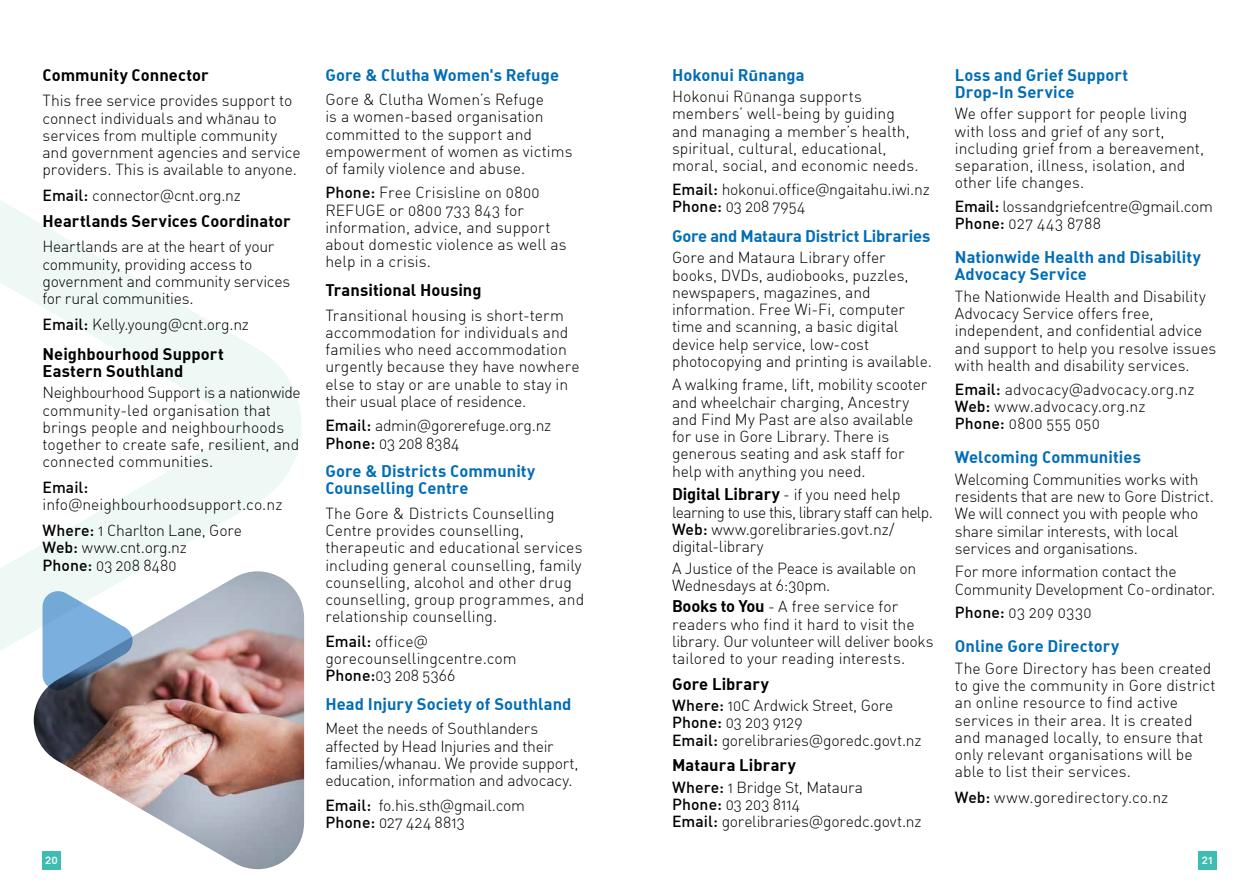
<style>
.page{position:relative;width:1259px;height:893px;background:#fff}
.page>*{position:absolute;margin:0;border:0;box-sizing:border-box;transform-origin:0 0}
.t1{font:16.5px/17.2px "DIN Bold Alternate";letter-spacing:.005em;color:#006db7}
.t2{font:16.5px/17.1px "DIN Bold Alternate";letter-spacing:.005em;color:#000}
.t3{font:16.5px "DIN Bold Alternate";letter-spacing:-.015em;color:#006db7}
.t4{font:15.75px/17.2px "DIN Light Alternate";color:#000}
.t5{font:15.75px/17.2px "DIN Light Alternate";letter-spacing:-.02em;color:#000}
.t6{font:15.75px "DIN Medium Alternate";letter-spacing:.005em;color:#000}
.t7{font:15.75px "DIN Light Alternate";letter-spacing:.03em;color:#000}
.t8{font:12px "DIN Medium Alternate";color:#fff}
.s1{font-family:"Open Sans";font-weight:300;font-size:14.25px}
.s2{font-family:"DIN Medium Alternate"}
.s3{font-family:"Open Sans";font-weight:300}
.s4{font-family:"DIN Light Alternate"}
.s5{font-family:"Open Sans";font-weight:700;font-size:15px}
.s6{font-family:"DIN Light Alternate";font-size:15.75px}
.s7{font-family:"DIN Bold Alternate";font-size:16.5px}
</style>
<div class="page">
<div style="left:1198px;top:851px;width:18px;height:18px;background:#3dbdaf"></div>
<svg style="left:0;top:200px;width:301px;height:451px"></svg>
<img style="left:34px;top:571px;width:270px;height:298px">
<svg style="left:43px;top:590px;width:90px;height:100px;background:#8ba9c6"></svg>
<p class="t2" style="left:43px;top:65px;width:168px">Community Connector</p>
<p class="t4" style="left:43px;top:92px;width:260px">This free service provides support to connect individuals and wh<span class="s1">ā</span>nau to services from multiple community and government agencies and service providers. This is available to anyone.</p>
<p class="t5" style="left:43px;top:187px;width:200px"><span class="s2">Email:</span> connector<span class="s3">@</span>cnt.org.nz</p>
<p class="t2" style="left:43px;top:211px;width:250px">Heartlands Services Coordinator</p>
<p class="t5" style="left:43px;top:238px;width:249px">Heartlands are at the heart of your community, providing access to government and community services for rural communities.</p>
<p class="t4" style="left:43px;top:315px;width:208px"><span class="s2">Email:</span> Kelly.young<span class="s3">@</span>cnt.org.nz</p>
<p class="t2" style="left:43px;top:345px;width:183px">Neighbourhood Support<br>Eastern Southland</p>
<p class="t4" style="left:43px;top:384px;width:260px">Neighbourhood Support is a nationwide community-led organisation that brings people and neighbourhoods together to create safe, resilient, and connected communities.</p>
<p class="t6" style="left:43px;top:477px;width:47px">Email:</p>
<p class="t4" style="left:43px;top:492px;width:241px;line-height:25.8px">info<span class="s3">@</span>neighbourhoodsupport.co.nz<br><span class="s2">Where:</span> 1 Charlton Lane, Gore</p>
<p class="t4" style="left:43px;top:539px;width:146px"><span class="s2">Web:</span> www.cnt.org.nz<br><span class="s2">Phone:</span> 03 208 8480</p>
<p class="t1" style="left:325px;top:65px;width:235px">Gore &amp; Clutha Women's Refuge</p>
<p class="t4" style="left:325px;top:91px;width:249px">Gore &amp; Clutha Women’s Refuge<br>is a women-based organisation committed to the support and empowerment of women as victims of family violence and abuse.</p>
<p class="t4" style="left:325px;top:184px;width:243px"><span class="s2">Phone:</span> Free Crisisline on 0800<br>REFUGE or 0800 733 843 for information, advice, and support about domestic violence as well as help in a crisis.</p>
<p class="t2" style="left:325px;top:281px;width:158px">Transitional Housing</p>
<p class="t4" style="left:325px;top:306px;width:256px">Transitional housing is short-term accommodation for individuals and families who need accommodation urgently because they have nowhere else to stay or are unable to stay in their usual place of residence.</p>
<p class="t4" style="left:325px;top:417px;width:227px"><span class="s2">Email:</span> admin<span class="s3">@</span>gorerefuge.org.nz<br><span class="s2">Phone:</span> 03 208 8384</p>
<p class="t1" style="left:325px;top:462px;width:212px">Gore &amp; Districts Community<br>Counselling Centre</p>
<p class="t4" style="left:325px;top:504px;width:260px">The Gore &amp; Districts Counselling Centre provides counselling, therapeutic and educational services including general counselling, family counselling, alcohol and other drug counselling, group programmes, and relationship counselling.</p>
<p class="t6" style="left:325px;top:631px;width:104px">Email: <span class="s4">office</span><span class="s3">@</span></p>
<p class="t4" style="left:325px;top:650px;width:193px">gorecounsellingcentre.com<br><span class="s2">Phone:</span>03 208 5366</p>
<p class="t1" style="left:325px;top:695px;width:248px">Head Injury Society of Southland</p>
<p class="t4" style="left:325px;top:720px;width:255px">Meet the needs of Southlanders affected by Head Injuries and their families/whanau. We provide support, education, information and advocacy.</p>
<p class="t4" style="left:325px;top:796px;width:201px"><span class="s2">Email:</span> fo.his.sth<span class="s3">@</span>gmail.com<br><span class="s2">Phone:</span> 027 424 8813</p>
<p class="t1" style="left:672px;top:65px;width:134px">Hokonui R<span class="s5">ū</span>nanga</p>
<p class="t4" style="left:672px;top:88px;width:248px">Hokonui R<span class="s1">ū</span>nanga supports members’ well-being by guiding and managing a member’s health, spiritual, cultural, educational, moral, social, and economic needs.</p>
<p class="t4" style="left:672px;top:180px;width:259px"><span class="s2">Email:</span> hokonui.office<span class="s3">@</span>ngaitahu.iwi.nz<br><span class="s2">Phone:</span> 03 208 7954</p>
<p class="t3" style="left:672px;top:225px;width:260px">Gore and Mataura District Libraries</p>
<p class="t4" style="left:672px;top:249px;width:261px">Gore and Mataura Library offer books, DVDs, audiobooks, puzzles, newspapers, magazines, and information. Free Wi-Fi, computer time and scanning, a basic digital device help service, low-cost photocopying and printing is available.</p>
<p class="t4" style="left:672px;top:376px;width:257px">A walking frame, lift, mobility scooter and wheelchair charging, Ancestry and Find My Past are also available for use in Gore Library. There is generous seating and ask staff for help with anything you need.</p>
<p class="t2" style="left:672px;top:485px;width:230px">Digital Library <span class="s6">- if you need help</span></p>
<p class="t5" style="left:672px;top:503px;width:262px">learning to use this, library staff can help.<br><span class="s2">Web:</span> www.gorelibraries.govt.nz/ digital-library</p>
<p class="t4" style="left:672px;top:559px;width:246px">A Justice of the Peace is available on<br>Wednesdays at 6:30pm.</p>
<p class="t4" style="left:672px;top:598px;width:263px"><span class="s7">Books to You</span> - A free service for readers who find it hard to visit the library. Our volunteer will deliver books tailored to your reading interests.</p>
<p class="t2" style="left:672px;top:674px;width:98px">Gore Library</p>
<p class="t4" style="left:672px;top:697px;width:251px"><span class="s2">Where:</span> 10C Ardwick Street, Gore<br><span class="s2">Phone:</span> 03 203 9129<br><span class="s2">Email:</span> gorelibraries<span class="s3">@</span>goredc.govt.nz</p>
<p class="t2" style="left:672px;top:756px;width:126px">Mataura Library</p>
<p class="t4" style="left:672px;top:778px;width:251px"><span class="s2">Where:</span> 1 Bridge St, Mataura<br><span class="s2">Phone:</span> 03 203 8114<br><span class="s2">Email:</span> gorelibraries<span class="s3">@</span>goredc.govt.nz</p>
<p class="t1" style="left:955px;top:65px;width:175px">Loss and Grief Support<br>Drop-In Service</p>
<p class="t4" style="left:955px;top:105px;width:251px">We offer support for people living with loss and grief of any sort, including grief from a bereavement, separation, illness, isolation, and other life changes.</p>
<p class="t4" style="left:955px;top:197px;width:260px"><span class="s2">Email:</span> lossandgriefcentre<span class="s3">@</span>gmail.com<br><span class="s2">Phone:</span> 027 443 8788</p>
<p class="t1" style="left:955px;top:248px;width:248px">Nationwide Health and Disability<br>Advocacy Service</p>
<p class="t4" style="left:955px;top:287px;width:263px">The Nationwide Health and Disability Advocacy Service offers free, independent, and confidential advice and support to help you resolve issues with health and disability services.</p>
<p class="t4" style="left:955px;top:380px;width:241px"><span class="s2">Email:</span> advocacy<span class="s3">@</span>advocacy.org.nz<br><span class="s2">Web:</span> www.advocacy.org.nz<br><span class="s2">Phone:</span> 0800 555 050</p>
<p class="t1" style="left:955px;top:448px;width:188px">Welcoming Communities</p>
<p class="t5" style="left:955px;top:470px;width:261px">Welcoming Communities works with residents that are new to Gore District.<br>We will connect you with people who share similar interests, with local services and organisations.</p>
<p class="t5" style="left:955px;top:563px;width:262px">For more information contact the<br>Community Development Co-ordinator.</p>
<p class="t7" style="left:955px;top:603px;width:138px"><span class="s2">Phone:</span> 03 209 0330</p>
<p class="t1" style="left:955px;top:637px;width:166px">Online Gore Directory</p>
<p class="t4" style="left:955px;top:659px;width:262px">The Gore Directory has been created to give the community in Gore district an online resource to find active services in their area. It is created and managed locally, to ensure that only relevant organisations will be able to list their services.</p>
<p class="t4" style="left:955px;top:789px;width:215px"><span class="s2">Web:</span> www.goredirectory.co.nz</p>
<p class="t8" style="left:45px;top:852px;width:14px">20</p>
<p class="t8" style="left:1201px;top:852px;width:13px">21</p>
</div>
